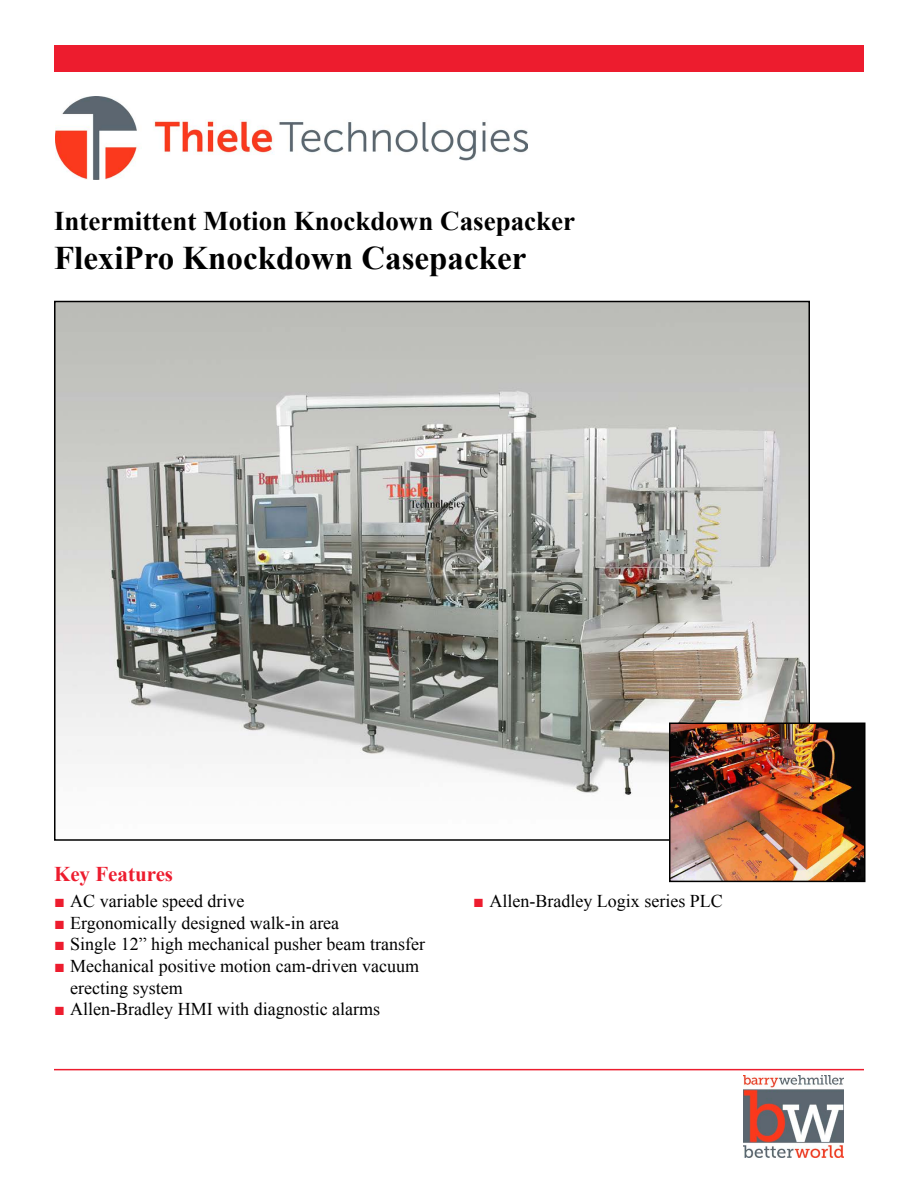
<style>
.page{position:relative;width:918px;height:1188px;background:#fff}
.page>*{position:absolute;margin:0;border:0;box-sizing:border-box;transform-origin:0 0}
.t1{font:700 33px "Times New Roman";color:#000}
.t2{font:700 27px "Times New Roman";color:#000}
.t3{font:700 21px "Times New Roman";color:#ed1c2e}
.t4{font:18px/21.6px "Times New Roman";color:#000}
.s1{color:#ed1c2e}
</style>
<div class="page">
<div style="left:54px;top:45px;width:810px;height:27px;background:#ed1c2e"></div>
<img style="left:56px;top:97px;width:471px;height:82px">
<hr style="left:54px;top:1069px;width:810px;height:1px;background:#ed1c2e">
<img style="left:743px;top:1075px;width:101px;height:83px">
<img style="left:57px;top:304px;width:750px;height:492px">
<img style="left:672px;top:726px;width:191px;height:153px">
<div style="left:669px;top:723px;width:197px;height:159px;border:2px solid #000"></div>
<h2 class="t2" style="left:54px;top:202px;width:523px">Intermittent Motion Knockdown Casepacker</h2>
<h1 class="t1" style="left:54px;top:236px;width:474px">FlexiPro Knockdown Casepacker</h1>
<p class="t3" style="left:54px;top:859px;width:121px">Key Features</p>
<p class="t4" style="left:54px;top:890px;width:192px"><span class="s1">■</span> AC variable speed drive</p>
<p class="t4" style="left:54px;top:912px;width:287px"><span class="s1">■</span> Ergonomically designed walk-in area</p>
<p class="t4" style="left:54px;top:933px;width:373px"><span class="s1">■</span> Single 12” high mechanical pusher beam transfer</p>
<p class="t4" style="left:70px;top:955px;width:350px;text-indent:-16px"><span class="s1">■</span> Mechanical positive motion cam-driven vacuum erecting system</p>
<p class="t4" style="left:54px;top:998px;width:328px"><span class="s1">■</span> Allen-Bradley HMI with diagnostic alarms</p>
<p class="t4" style="left:473px;top:890px;width:251px"><span class="s1">■</span> Allen-Bradley Logix series PLC</p>
</div>
